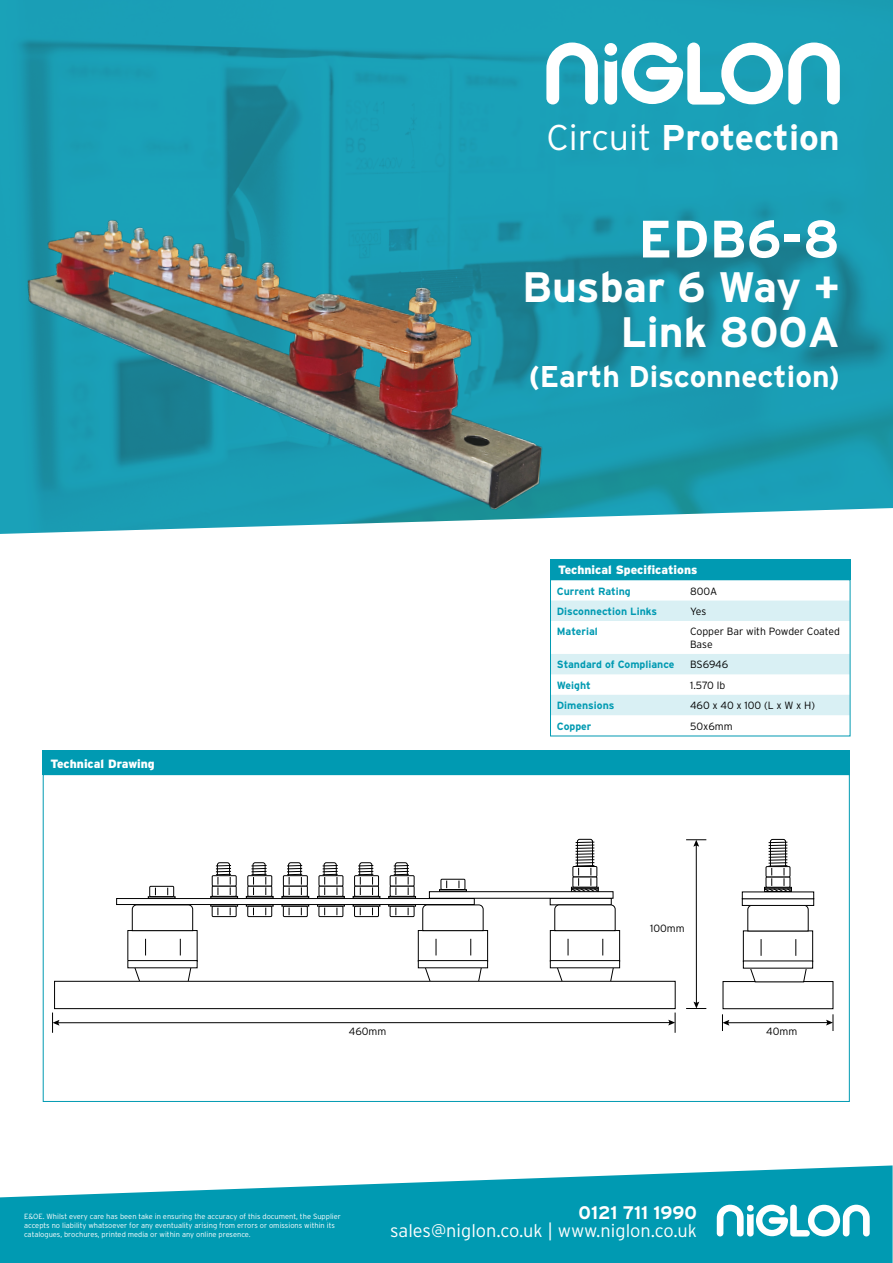
<style>
.page{position:relative;width:893px;height:1263px;background:#fff}
.page>*{position:absolute;margin:0;border:0;box-sizing:border-box;transform-origin:0 0}
.t1{font:700 52.5px "Interstate";color:#fff}
.t2{font:700 42.6px/45px "Interstate";color:#fff;text-align:right}
.t3{font:700 35.7px "Interstate";color:#fff}
.t4{font:700 30px "Interstate";color:#fff}
.t5{font:300 18.15px "Interstate";color:#fff}
.t6{font:700 18.15px "Interstate";color:#fff}
.t7{font:900 12px "Interstate";color:#fff}
.t8{font:300 10.5px/12.6px "Interstate";color:#000}
.t9{font:700 10.5px "Interstate";color:#009ab2}
.t10{font:300 7.5px/9px "Interstate";color:#fff}
.s1{font-weight:300}
</style>
<div class="page">
<svg style="left:0;top:1165px;width:893px;height:98px;fill:#009ab2"></svg>
<svg style="left:717px;top:1205px;width:153px;height:31px"></svg>
<img style="left:0;top:0;width:893px;height:517px">
<svg style="left:594px;top:43px;width:4px;height:61px"></svg>
<svg style="left:604px;top:43px;width:236px;height:62px"></svg>
<div style="left:43px;top:750px;width:807px;height:25px;background:#009ab2"></div>
<svg style="left:42px;top:774px;width:808px;height:328px"></svg>
<img style="left:0;top:31px;width:594px;height:503px">
<svg style="left:550px;top:579px;width:301px;height:158px"></svg>
<div style="left:550px;top:559px;width:300px;height:21px;background:#009ab2"></div>
<h3 class="t3" style="left:546px;top:116px;width:295px"><span class="s1">Circuit</span> Protection</h3>
<h1 class="t1" style="left:638px;top:207px;width:203px">EDB6-8</h1>
<h2 class="t2" style="left:522px;top:265px;width:319px">Busbar 6 Way +<br>Link 800A</h2>
<h3 class="t4" style="left:529px;top:358px;width:312px">(Earth Disconnection)</h3>
<h3 class="t7" style="left:50px;top:756px;width:106px">Technical Drawing</h3>
<h3 class="t7" style="left:558px;top:563px;width:141px">Technical Specifications</h3>
<h3 class="t9" style="left:557px;top:584px;width:75px">Current Rating</h3>
<h3 class="t8" style="left:690px;top:584px;width:29px">800A</h3>
<h3 class="t9" style="left:557px;top:605px;width:102px">Disconnection Links</h3>
<h3 class="t8" style="left:690px;top:605px;width:18px">Yes</h3>
<h3 class="t9" style="left:557px;top:625px;width:42px">Material</h3>
<h3 class="t8" style="left:690px;top:625px;width:152px">Copper Bar with Powder Coated<br>Base</h3>
<h3 class="t9" style="left:557px;top:658px;width:119px">Standard of Compliance</h3>
<h3 class="t8" style="left:690px;top:658px;width:40px">BS6946</h3>
<h3 class="t9" style="left:557px;top:679px;width:35px">Weight</h3>
<h3 class="t8" style="left:690px;top:679px;width:37px">1.570 lb</h3>
<h3 class="t9" style="left:557px;top:699px;width:59px">Dimensions</h3>
<h3 class="t8" style="left:690px;top:699px;width:127px">460 x 40 x 100 (L x W x H)</h3>
<h3 class="t9" style="left:557px;top:719px;width:36px">Copper</h3>
<h3 class="t8" style="left:690px;top:719px;width:44px">50x6mm</h3>
<h3 class="t8" style="left:650px;top:922px;width:36px">100mm</h3>
<h3 class="t8" style="left:349px;top:1025px;width:39px">460mm</h3>
<h3 class="t8" style="left:766px;top:1025px;width:33px">40mm</h3>
<p class="t10" style="left:24px;top:1211px;width:318px">E&amp;OE. Whilst every care has been take in ensuring the accuracy of this document, the Supplier accepts no liability whatsoever for any eventuality arising from errors or omissions within its catalogues, brochures, printed media or within any online presence.</p>
<h3 class="t6" style="left:579px;top:1202px;width:120px">0121 711 1990</h3>
<h3 class="t5" style="left:390px;top:1219px;width:308px">sales@niglon.co.uk | www.niglon.co.uk</h3>
</div>
